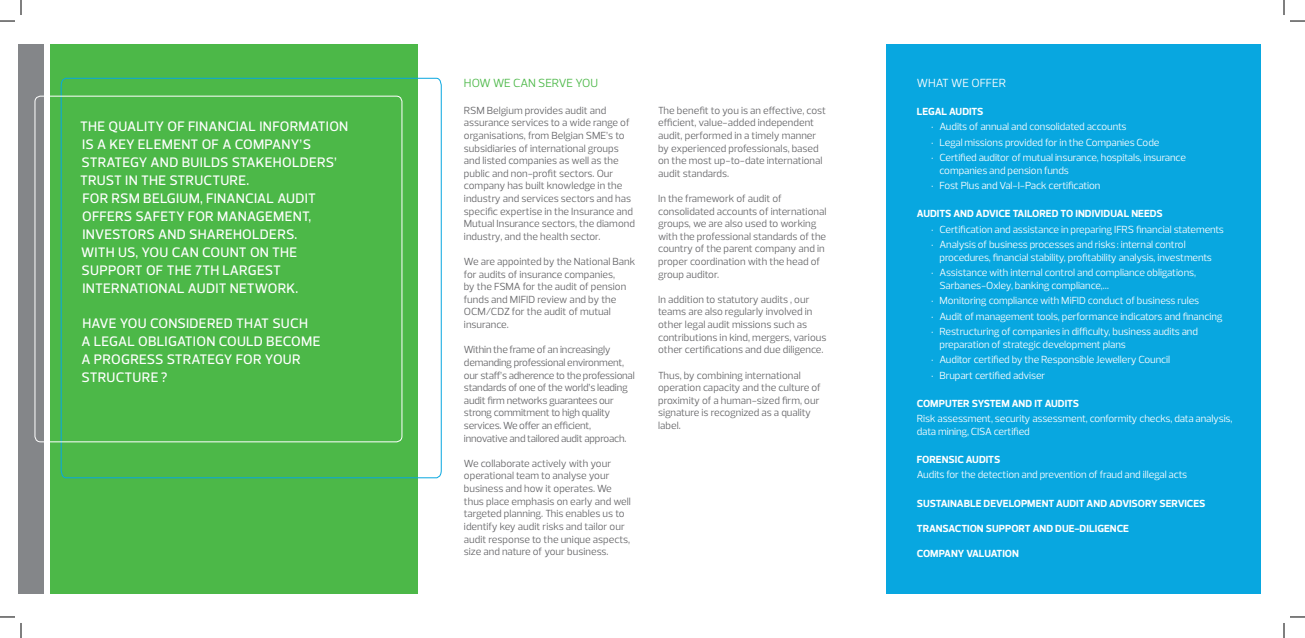
<style>
.page{position:relative;width:1305px;height:638px;background:#fff}
.page>*{position:absolute;margin:0;border:0;box-sizing:border-box;transform-origin:0 0}
.t1{font:500 14px "Prelo";letter-spacing:.015em;color:#fff}
.t2{font:12px "Prelo";letter-spacing:-.01em;color:#4cb848}
.t3{font:12px "Prelo";letter-spacing:-.015em;color:#fff}
.t4{font:10.5px/12.6px "Prelo";letter-spacing:-.005em;color:#656568}
.t5{font:10.5px/12.6px "Prelo";letter-spacing:-.01em;color:#fff}
.t6{font:700 10.5px "Prelo";letter-spacing:-.01em;color:#fff}
.t7{font:700 10.5px "Prelo";letter-spacing:-.03em;color:#fff}
</style>
<div class="page">
<div style="left:50px;top:44px;width:368px;height:549px;background:#4cb848"></div>
<div style="left:18px;top:44px;width:26px;height:549px;background:#848689"></div>
<svg style="left:60px;top:77px;width:382px;height:401px"></svg>
<div style="left:34px;top:96px;width:368px;height:346px;border:1px solid #fff;border-radius:6px"></div>
<div style="left:886px;top:44px;width:375px;height:549px;background:#08a7e0"></div>
<svg style="left:0;top:0;width:22px;height:22px"></svg>
<svg style="left:0;top:616px;width:22px;height:21px"></svg>
<svg style="left:1283px;top:0;width:22px;height:22px"></svg>
<svg style="left:1283px;top:616px;width:22px;height:21px"></svg>
<h1 class="t1" style="left:80px;top:118px;width:47px">THE QUALIT</h1>
<h1 class="t1" style="left:155px;top:118px;width:49px">Y OF FINANCIAL</h1>
<h1 class="t1" style="left:259px;top:118px;width:30px">IN FORMATION</h1>
<h1 class="t1" style="left:82px;top:136px;width:163px">IS A KEY ELEMENT OF A COM</h1>
<h1 class="t1" style="left:265px;top:136px;width:46px">PANY’S</h1>
<h1 class="t1" style="left:82px;top:154px;width:9px">STRAT</h1>
<h1 class="t1" style="left:122px;top:154px;width:39px">EGY AND</h1>
<h1 class="t1" style="left:182px;top:154px;width:9px">BUILDS</h1>
<h1 class="t1" style="left:232px;top:154px;width:60px">STAKEHOLD</h1>
<h1 class="t1" style="left:309px;top:154px;width:29px">ERS’</h1>
<h1 class="t1" style="left:80px;top:172px;width:10px">TRUST</h1>
<h1 class="t1" style="left:125px;top:172px;width:54px">IN THE STRUCTUR</h1>
<h1 class="t1" style="left:238px;top:172px;width:12px">E.</h1>
<h1 class="t1" style="left:82px;top:190px;width:10px">FOR</h1>
<h1 class="t1" style="left:112px;top:190px;width:58px">RSM BELGIUM</h1>
<h1 class="t1" style="left:200px;top:190px;width:22px">, FINANCIAL</h1>
<h1 class="t1" style="left:277px;top:190px;width:9px">AUDIT</h1>
<h1 class="t1" style="left:82px;top:208px;width:146px">OFFERS SAFETY FOR MANAG</h1>
<h1 class="t1" style="left:265px;top:208px;width:48px">EMENT,</h1>
<h1 class="t1" style="left:82px;top:226px;width:39px">INVESTORS</h1>
<h1 class="t1" style="left:158px;top:226px;width:10px">AND</h1>
<h1 class="t1" style="left:189px;top:226px;width:63px">SHAREHOLD</h1>
<h1 class="t1" style="left:269px;top:226px;width:29px">ERS.</h1>
<h1 class="t1" style="left:81px;top:244px;width:100px">WITH US, YOU CAN</h1>
<h1 class="t1" style="left:202px;top:244px;width:10px">COUNT</h1>
<h1 class="t1" style="left:250px;top:244px;width:49px">ON THE</h1>
<h1 class="t1" style="left:82px;top:262px;width:45px">SUPPORT</h1>
<h1 class="t1" style="left:146px;top:262px;width:86px">OF THE 7TH LARG</h1>
<h1 class="t1" style="left:257px;top:262px;width:16px">EST</h1>
<h1 class="t1" style="left:82px;top:280px;width:38px">INTERNATIONAL</h1>
<h1 class="t1" style="left:188px;top:280px;width:9px">AUDIT</h1>
<h1 class="t1" style="left:230px;top:280px;width:70px">NETWORK.</h1>
<h1 class="t1" style="left:82px;top:315px;width:77px">HAVE YOU CONSID</h1>
<h1 class="t1" style="left:199px;top:315px;width:83px">ERED THAT SUC</h1>
<h1 class="t1" style="left:299px;top:315px;width:10px">H</h1>
<h1 class="t1" style="left:81px;top:333px;width:37px">ALEGAL</h1>
<h1 class="t1" style="left:138px;top:333px;width:9px">OBLIGATION</h1>
<h1 class="t1" style="left:219px;top:333px;width:10px">COULD</h1>
<h1 class="t1" style="left:266px;top:333px;width:27px">BECOM</h1>
<h1 class="t1" style="left:313px;top:333px;width:9px">E</h1>
<h1 class="t1" style="left:81px;top:351px;width:31px">A PROGR</h1>
<h1 class="t1" style="left:139px;top:351px;width:37px">ESS STRAT</h1>
<h1 class="t1" style="left:207px;top:351px;width:76px">EGY FOR YOUR</h1>
<h1 class="t1" style="left:82px;top:369px;width:10px">STRUCTUR</h1>
<h1 class="t1" style="left:151px;top:369px;width:18px">E?</h1>
<p class="t2" style="left:464px;top:76px;width:58px">How we can</p>
<p class="t2" style="left:538px;top:76px;width:61px">serve you</p>
<p class="t3" style="left:917px;top:76px;width:19px">What</p>
<p class="t3" style="left:951px;top:76px;width:49px">we offer</p>
<p class="t6" style="left:917px;top:105px;width:46px">LEGAL AUDITS</p>
<p class="t5" style="left:931px;top:120px;width:197px">• Audits of annual and consolidated accounts</p>
<p class="t5" style="left:931px;top:136px;width:230px">• Legal missions provided for in the Companies Code</p>
<p class="t5" style="left:939px;top:151px;width:248px;text-indent:-9px">• Certified auditor of mutual insurance, hospitals, insurance companies and pension funds</p>
<p class="t5" style="left:931px;top:179px;width:171px">• Fost Plus and Val-I-Pack certification</p>
<p class="t6" style="left:917px;top:208px;width:7px">AUDITS</p>
<p class="t6" style="left:953px;top:208px;width:87px">AND ADVICE TAILORED</p>
<p class="t6" style="left:1060px;top:208px;width:21px">TO INDI</p>
<p class="t6" style="left:1094px;top:208px;width:45px">VIDUAL NEEDS</p>
<p class="t5" style="left:931px;top:223px;width:294px">• Certification and assistance in preparing IFRS financial statements</p>
<p class="t5" style="left:939px;top:238px;width:274px;text-indent:-9px">• Analysis of business processes and risks : internal control procedures, financial stability, profitability analysis, investments</p>
<p class="t5" style="left:939px;top:266px;width:258px;text-indent:-9px">• Assistance with internal control and compliance obligations,<br>Sarbanes-Oxley, banking compliance,…</p>
<p class="t5" style="left:931px;top:294px;width:270px">• Monitoring compliance with MiFID conduct of business rules</p>
<p class="t5" style="left:931px;top:310px;width:293px">• Audit of management tools, performance indicators and financing</p>
<p class="t5" style="left:939px;top:325px;width:260px;text-indent:-9px">• Restructuring of companies in difficulty, business audits and preparation of strategic development plans</p>
<p class="t5" style="left:931px;top:353px;width:241px">• Auditor certified by the Responsible Jewellery Council</p>
<p class="t5" style="left:931px;top:368px;width:116px">• Brupart certified adviser</p>
<p class="t6" style="left:917px;top:397px;width:29px">COMPUTER</p>
<p class="t6" style="left:972px;top:397px;width:86px">SYSTE M AND IT AUDITS</p>
<p class="t5" style="left:917px;top:412px;width:317px">Risk assessment, security assessment, conformity checks, data analysis, data mining, CISA certified</p>
<p class="t6" style="left:917px;top:453px;width:13px">FORENSIC</p>
<p class="t6" style="left:966px;top:453px;width:13px">AUDITS</p>
<p class="t5" style="left:917px;top:468px;width:272px">Audits for the detection and prevention of fraud and illegal acts</p>
<p class="t6" style="left:917px;top:497px;width:126px">SUSTAINABLE DEVELOPMENT</p>
<p class="t6" style="left:1056px;top:497px;width:13px">AUDIT</p>
<p class="t6" style="left:1086px;top:497px;width:49px">AND ADVISOR</p>
<p class="t6" style="left:1151px;top:497px;width:40px">Y SERVICES</p>
<p class="t6" style="left:917px;top:522px;width:45px">TRANSACTION</p>
<p class="t6" style="left:986px;top:522px;width:8px">SUPPORT</p>
<p class="t6" style="left:1033px;top:522px;width:69px">AND DUE-DILIGENCE</p>
<p class="t7" style="left:917px;top:547px;width:87px">COMPANY VALUATION</p>
<p class="t4" style="left:464px;top:104px;width:173px">RSM Belgium provides audit and assurance services to a wide range of organisations, from Belgian SME’s to subsidiaries of international groups and listed companies as well as the public and non-profit sectors. Our company has built knowledge in the industry and services sectors and has specific expertise in the Insurance and Mutual Insurance sectors, the diamond industry, and the health sector.</p>
<p class="t4" style="left:464px;top:255px;width:173px">We are appointed by the National Bank for audits of insurance companies,<br>by the FSMA for the audit of pension funds and MIFID review and by the<br>OCM/CDZ for the audit of mutual insurance.</p>
<p class="t4" style="left:464px;top:343px;width:172px">Within the frame of an increasingly demanding professional environment, our staff’s adherence to the professional standards of one of the world’s leading audit firm networks guarantees our strong commitment to high quality services. We offer an efficient, innovative and tailored audit approach.</p>
<p class="t4" style="left:464px;top:456px;width:168px">We collaborate actively with your operational team to analyse your business and how it operates. We thus place emphasis on early and well targeted planning. This enables us to identify key audit risks and tailor our audit response to the unique aspects, size and nature of your business.</p>
<p class="t4" style="left:658px;top:104px;width:169px">The benefit to you is an effective, cost efficient, value-added independent audit, performed in a timely manner by experienced professionals, based on the most up-to-date international audit standards.</p>
<p class="t4" style="left:658px;top:192px;width:170px">In the framework of audit of consolidated accounts of international groups, we are also used to working with the professional standards of the country of the parent company and in proper coordination with the head of group auditor.</p>
<p class="t4" style="left:658px;top:293px;width:170px">In addition to statutory audits , our teams are also regularly involved in other legal audit missions such as contributions in kind, mergers, various other certifications and due diligence.</p>
<p class="t4" style="left:658px;top:368px;width:164px">Thus, by combining international operation capacity and the culture of proximity of a human-sized firm, our signature is recognized as a quality label.</p>
</div>
